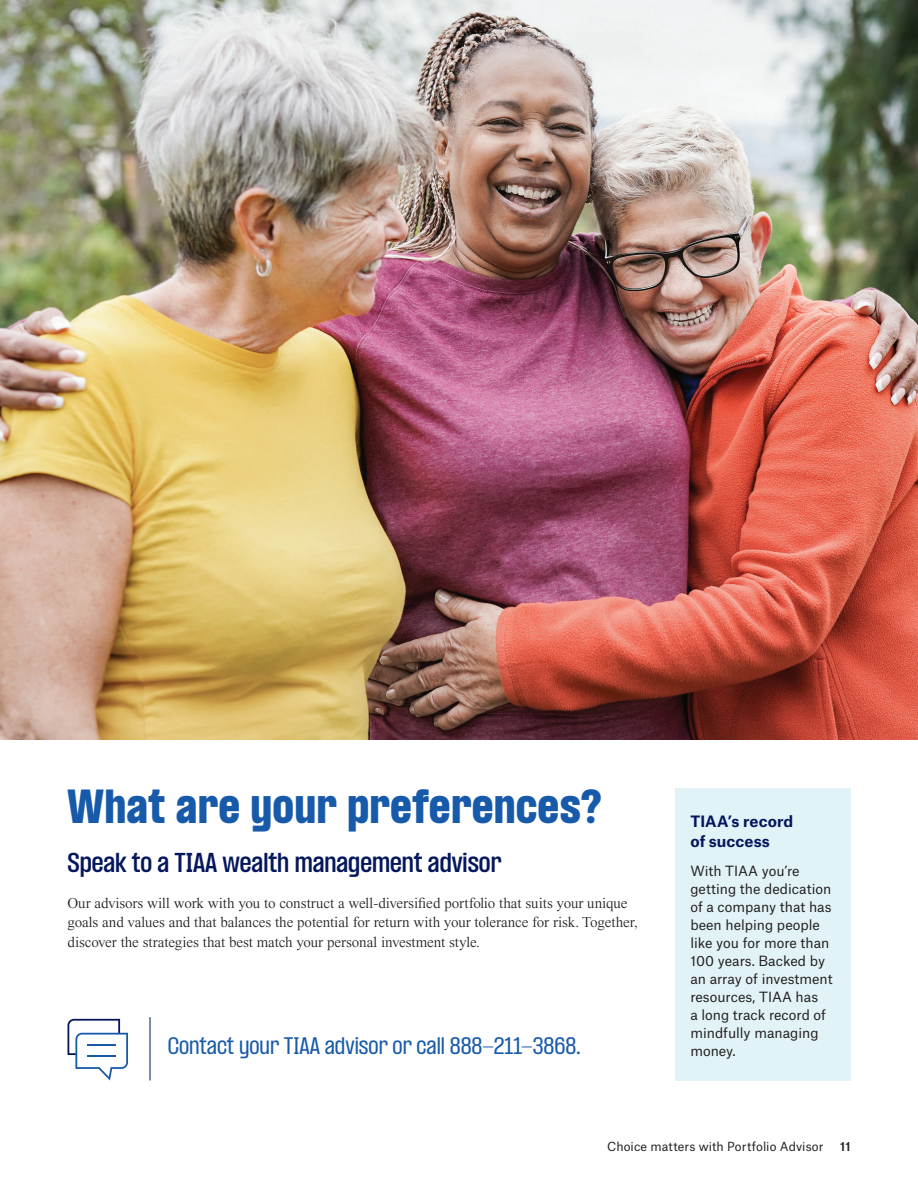
<style>
.page{position:relative;width:918px;height:1188px;background:#fff}
.page>*{position:absolute;margin:0;border:0;box-sizing:border-box;transform-origin:0 0}
.Page_headline{font:900 condensed 42px "PP Formula";letter-spacing:.02em;color:#185aaa}
.Subtitle_in_body{font:600 condensed 24px "PP Formula";color:#04175c}
.CTA_head{font:condensed 21px "PP Formula";color:#185aaa}
.Body_copy{font:300 15px/19.5px "Times Now";letter-spacing:-.005em;color:#231f20}
.Sidebar_head{font:700 15px/19.5px "Atlas Grotesk";letter-spacing:.005em;color:#04175c}
.Sidebar_bc{font:13.5px/18px "Atlas Grotesk";color:#231f20}
._17A_Page_Number_Folio_R_FG_8_10{font:12px "Atlas Grotesk";letter-spacing:.005em;color:#231f20}
._17A_Page_Number_Folio_R_FG_8_10-2{font:500 12px "Atlas Grotesk";color:#231f20}
</style>
<div class="page">
<img style="left:0;top:0;width:918px;height:740px">
<div style="left:675px;top:788px;width:175px;height:293px;background:#e2f3f7"></div>
<hr style="left:150px;top:1017px;width:1px;height:64px;background:#04175c">
<svg style="left:68px;top:1019px;width:60px;height:62px"></svg>
<p class="Page_headline" style="left:68px;top:780px;width:536px">What are your preferences?</p>
<p class="Subtitle_in_body" style="left:68px;top:848px;width:436px">Speak to a TIAA wealth management advisor</p>
<p class="Body_copy" style="left:68px;top:893px;width:572px">Our advisors will work with you to construct a well-diversified portfolio that suits your unique goals and values and that balances the potential for return with your tolerance for risk. Together, discover the strategies that best match your personal investment style.</p>
<p class="CTA_head" style="left:168px;top:1032px;width:414px">Contact your TIAA advisor or call 888-211-3868.</p>
<p class="Sidebar_head" style="left:690px;top:810px;width:105px">TIAA’s record of success</p>
<p class="Sidebar_bc" style="left:690px;top:860px;width:144px">With TIAA you’re getting the dedication of a company that has been helping people like you for more than<br>100 years. Backed by an array of investment resources, TIAA has<br>a long track record of mindfully managing money.</p>
<p class="_17A_Page_Number_Folio_R_FG_8_10" style="left:607px;top:1136px;width:218px">Choice matters with Portfolio Advisor</p>
<p class="_17A_Page_Number_Folio_R_FG_8_10-2" style="left:840px;top:1136px;width:12px">11</p>
</div>
